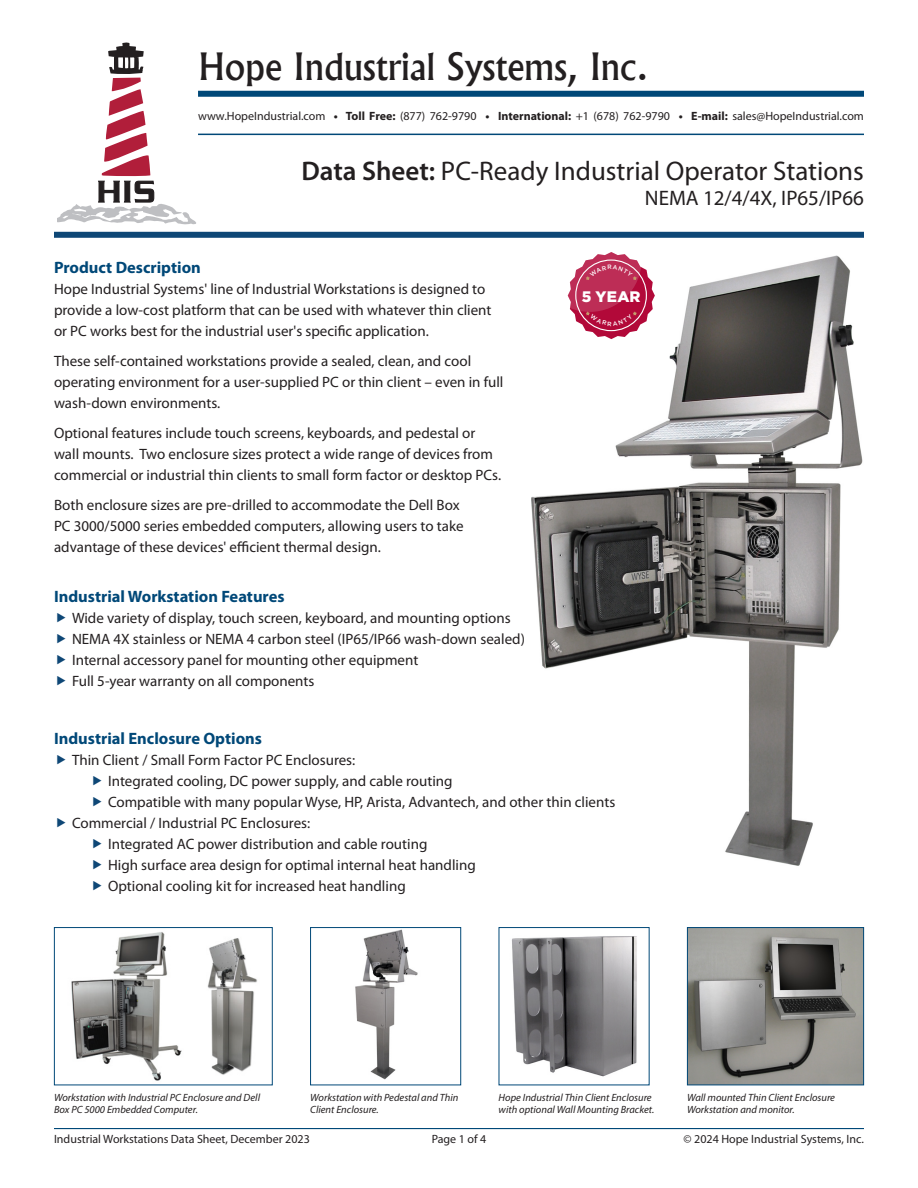
<style>
.page{position:relative;width:918px;height:1188px;background:#fff}
.page>*{position:absolute;margin:0;border:0;box-sizing:border-box;transform-origin:0 0}
.t1{font:500 36px "Albertus";color:#231f20}
.t2{font:27px "Myriad Pro";color:#231f20}
.Title2{font:21px "Myriad Pro";color:#231f20}
.Feature_box_headers{font:700 16.5px "Myriad Pro";color:#004878}
.t3{font:900 15.3px "Gotham";color:#fff}
.Page_1{font:15px/21px "Myriad Pro";color:#231f20}
.t4{font:12px "Myriad Pro";color:#231f20}
.Captions{font:italic 10.5px/12.6px "Myriad Pro";color:#231f20}
.s1{font-weight:700}
.s2{font-weight:600}
</style>
<div class="page">
<img style="left:71px;top:932px;width:186px;height:149px">
<div style="left:54px;top:927px;width:219px;height:158px;border:1px solid #004878"></div>
<div style="left:198px;top:91px;width:666px;height:6px;background:#004878"></div>
<div style="left:54px;top:232px;width:810px;height:6px;background:#0e4776"></div>
<svg style="left:57px;top:42px;width:139px;height:183px"></svg>
<hr style="left:198px;top:134px;width:666px;height:1px;background:#004878">
<hr style="left:54px;top:1128px;width:810px;height:1px;background:#004878">
<img style="left:511px;top:936px;width:126px;height:141px">
<img style="left:355px;top:929px;width:63px;height:151px">
<div style="left:310px;top:927px;width:151px;height:158px;border:1px solid #004878"></div>
<img style="left:689px;top:929px;width:173px;height:154px">
<div style="left:687px;top:927px;width:177px;height:158px;border:1px solid #004878"></div>
<img style="left:531px;top:255px;width:332px;height:611px">
<svg style="left:568px;top:252px;width:87px;height:87px"></svg>
<p class="t1" style="left:198px;top:44px;width:452px">Hope Industrial Systems, Inc.</p>
<p class="t4" style="left:198px;top:108px;width:667px">www.HopeIndustrial.com <span class="s1">• Toll Free:</span> (877) 762-9790 <span class="s1">• International:</span> +1 (678) 762-9790 <span class="s1">• E-mail:</span> sales@HopeIndustrial.com</p>
<p class="t2" style="left:301px;top:154px;width:564px"><span class="s2">Data Sheet:</span> PC-Ready Industrial Operator Stations</p>
<p class="Title2" style="left:645px;top:185px;width:221px">NEMA 12/4/4X, IP65/IP66</p>
<p class="Feature_box_headers" style="left:54px;top:257px;width:148px">Product Description</p>
<p class="Page_1" style="left:54px;top:278px;width:439px">Hope Industrial Systems' line of Industrial Workstations is designed to provide a low-cost platform that can be used with whatever thin client or PC works best for the industrial user's specific application.</p>
<p class="Page_1" style="left:54px;top:350px;width:451px">These self-contained workstations provide a sealed, clean, and cool operating environment for a user-supplied PC or thin client – even in full wash-down environments.</p>
<p class="Page_1" style="left:54px;top:422px;width:449px">Optional features include touch screens, keyboards, and pedestal or wall mounts. Two enclosure sizes protect a wide range of devices from commercial or industrial thin clients to small form factor or desktop PCs.</p>
<p class="Page_1" style="left:54px;top:494px;width:411px">Both enclosure sizes are pre-drilled to accommodate the Dell Box<br>PC 3000/5000 series embedded computers, allowing users to take advantage of these devices' efficient thermal design.</p>
<p class="Feature_box_headers" style="left:54px;top:586px;width:232px">Industrial Workstation Features</p>
<p class="Page_1" style="left:72px;top:607px;width:440px">Wide variety of display, touch screen, keyboard, and mounting options</p>
<p class="Page_1" style="left:72px;top:628px;width:454px">NEMA 4X stainless or NEMA 4 carbon steel (IP65/IP66 wash-down sealed)</p>
<p class="Page_1" style="left:72px;top:649px;width:348px">Internal accessory panel for mounting other equipment</p>
<p class="Page_1" style="left:72px;top:670px;width:244px">Full 5-year warranty on all components</p>
<p class="t3" style="left:582px;top:288px;width:60px">5 YEAR</p>
<p class="Feature_box_headers" style="left:54px;top:728px;width:210px">Industrial Enclosure Options</p>
<p class="Page_1" style="left:72px;top:749px;width:285px">Thin Client / Small Form Factor PC Enclosures:</p>
<p class="Page_1" style="left:108px;top:770px;width:346px">Integrated cooling, DC power supply, and cable routing</p>
<p class="Page_1" style="left:108px;top:791px;width:509px">Compatible with many popular Wyse, HP, Arista, Advantech, and other thin clients</p>
<p class="Page_1" style="left:72px;top:812px;width:240px">Commercial / Industrial PC Enclosures:</p>
<p class="Page_1" style="left:108px;top:833px;width:321px">Integrated AC power distribution and cable routing</p>
<p class="Page_1" style="left:108px;top:854px;width:369px">High surface area design for optimal internal heat handling</p>
<p class="Page_1" style="left:108px;top:875px;width:299px">Optional cooling kit for increased heat handling</p>
<p class="Captions" style="left:54px;top:1091px;width:208px">Workstation with Industrial PC Enclosure and Dell<br>Box PC 5000 Embedded Computer.</p>
<p class="Captions" style="left:499px;top:1091px;width:157px">Hope Industrial Thin Client Enclosure with optional Wall Mounting Bracket.</p>
<p class="Captions" style="left:310px;top:1091px;width:150px">Workstation with Pedestal and Thin<br>Client Enclosure.</p>
<p class="Captions" style="left:687px;top:1091px;width:150px">Wall mounted Thin Client Enclosure<br>Workstation and monitor.</p>
<p class="t4" style="left:54px;top:1132px;width:257px">Industrial Workstations Data Sheet, December 2023</p>
<p class="t4" style="left:432px;top:1132px;width:56px">Page 1 of 4</p>
<p class="t4" style="left:684px;top:1132px;width:182px">© 2024 Hope Industrial Systems, Inc.</p>
</div>
